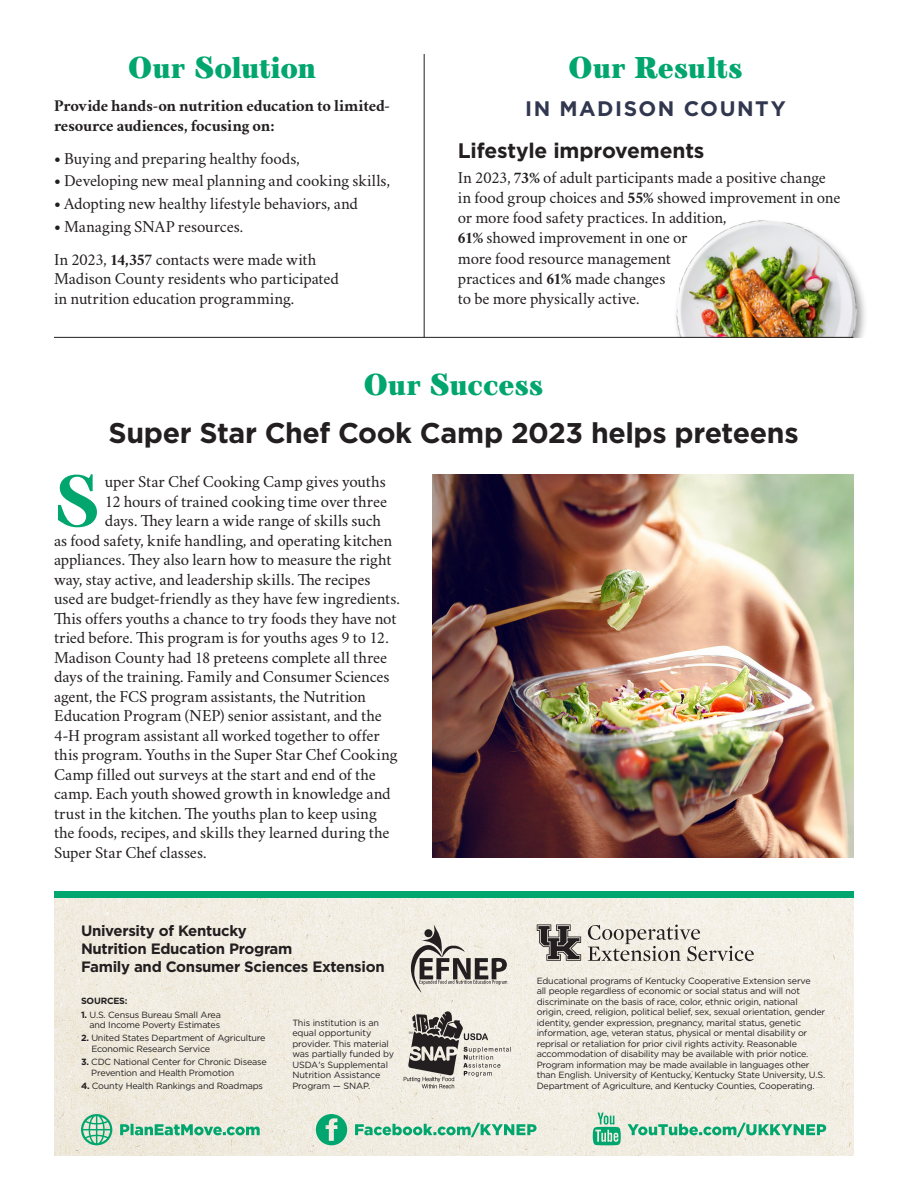
<style>
.page{position:relative;width:918px;height:1188px;background:#fff}
.page>*{position:absolute;margin:0;border:0;box-sizing:border-box;transform-origin:0 0}
.Body{font:700 72.15px "TT Barrels";color:#00a66e}
.Section_Heading{font:900 30px "TT Barrels";letter-spacing:-.005em;color:#00a66e}
.Headline{font:700 28.5px "Gotham";letter-spacing:-.015em;color:#231f20}
.Subhead{font:700 21px "Gotham";letter-spacing:-.01em;color:#231f20}
.Body_Front{font:700 21px "Gotham";letter-spacing:.07em;color:#31374e}
.Body-2{font:16.5px "Crimson";letter-spacing:-.005em;color:#231f20}
.Body_Front-2{font:16.5px/20.1px "Crimson";letter-spacing:-.01em;color:#231f20}
.Body_Front-3{font:700 16.5px "Crimson";letter-spacing:-.01em;color:#231f20}
.Credit_box_heading{font:700 15px "Gotham";letter-spacing:-.02em;color:#231f20}
.Sources{font:9px/10.5px "Gotham";letter-spacing:-.02em;color:#231f20}
.Sources-2{font:700 9px "Gotham";letter-spacing:-.02em;color:#231f20}
.s1{font-weight:700}
</style>
<div class="page">
<img style="left:54px;top:897px;width:799px;height:259px">
<div style="left:54px;top:891px;width:799px;height:6px;background:#00a66e"></div>
<img style="left:674px;top:220px;width:191px;height:118px">
<hr style="left:424px;top:54px;width:1px;height:283px;background:#231f20">
<hr style="left:54px;top:337px;width:799px;height:1px;background:#231f20">
<svg style="left:537px;top:924px;width:217px;height:37px;background:#c2beb6"></svg>
<svg style="left:316px;top:1114px;width:31px;height:31px"></svg>
<svg style="left:355px;top:1123px;width:182px;height:14px;background:#8fcfb2"></svg>
<svg style="left:120px;top:1124px;width:140px;height:11px;background:#72c6a3"></svg>
<svg style="left:81px;top:1114px;width:31px;height:31px"></svg>
<svg style="left:628px;top:1123px;width:198px;height:14px;background:#90d0b3"></svg>
<svg style="left:593px;top:1113px;width:28px;height:32px"></svg>
<svg style="left:404px;top:1011px;width:107px;height:77px;background:#b7b3ac"></svg>
<svg style="left:411px;top:924px;width:96px;height:68px;background:#bebab2"></svg>
<img style="left:432px;top:475px;width:421px;height:383px">
<p class="Section_Heading" style="left:128px;top:50px;width:189px">Our Solution</p>
<p class="Section_Heading" style="left:569px;top:50px;width:175px">Our Results</p>
<p class="Body_Front-3" style="left:54px;top:93px;width:338px">Provide hands-on nutrition education to limited-</p>
<p class="Body_Front" style="left:525px;top:95px;width:262px">IN MADISON COUNTY</p>
<p class="Body_Front-3" style="left:54px;top:113px;width:222px">resource audiences, focusing on:</p>
<p class="Body_Front-2" style="left:54px;top:147px;width:247px"><span class="s1">•</span> Buying and preparing healthy foods,</p>
<p class="Body_Front-2" style="left:54px;top:170px;width:338px"><span class="s1">•</span> Developing new meal planning and cooking skills,</p>
<p class="Body_Front-2" style="left:54px;top:193px;width:306px"><span class="s1">•</span> Adopting new healthy lifestyle behaviors, and</p>
<p class="Body_Front-2" style="left:54px;top:215px;width:191px"><span class="s1">•</span> Managing SNAP resources.</p>
<p class="Body_Front-2" style="left:54px;top:249px;width:286px;line-height:19.5px">In 2023, <span class="s1">14,357</span> contacts were made with<br>Madison County residents who participated in nutrition education programming.</p>
<p class="Subhead" style="left:458px;top:137px;width:248px">Lifestyle improvements</p>
<p class="Body_Front-2" style="left:458px;top:167px;width:384px">In 2023, <span class="s1">73%</span> of adult participants made a positive change in food group choices and <span class="s1">55%</span> showed improvement in one or more food safety practices. In addition,<br><span class="s1">61%</span> showed improvement in one or<br>more food resource management<br>practices and <span class="s1">61%</span> made changes<br>to be more physically active.</p>
<p class="Section_Heading" style="left:364px;top:367px;width:181px">Our Success</p>
<p class="Headline" style="left:108px;top:414px;width:692px">Super Star Chef Cook Camp 2023 helps preteens</p>
<p class="Body" style="left:54px;top:459px;width:47px">S</p>
<p class="Body-2" style="left:105px;top:471px;width:282px">uper Star Chef Cooking Camp gives youths</p>
<p class="Body-2" style="left:105px;top:490px;width:284px">12 hours of trained cooking time over three</p>
<p class="Body-2" style="left:105px;top:510px;width:278px">days. They learn a wide range of skills such</p>
<p class="Body-2" style="left:54px;top:529px;width:340px">as food safety, knife handling, and operating kitchen</p>
<p class="Body-2" style="left:54px;top:549px;width:339px">appliances. They also learn how to measure the right</p>
<p class="Body-2" style="left:54px;top:568px;width:318px">way, stay active, and leadership skills. The recipes</p>
<p class="Body-2" style="left:54px;top:588px;width:347px">used are budget-friendly as they have few ingredients.</p>
<p class="Body-2" style="left:54px;top:607px;width:344px">This offers youths a chance to try foods they have not</p>
<p class="Body-2" style="left:54px;top:627px;width:336px">tried before. This program is for youths ages 9 to 12.</p>
<p class="Body-2" style="left:54px;top:646px;width:335px">Madison County had 18 preteens complete all three</p>
<p class="Body-2" style="left:54px;top:666px;width:337px">days of the training. Family and Consumer Sciences</p>
<p class="Body-2" style="left:54px;top:685px;width:314px">agent, the FCS program assistants, the Nutrition</p>
<p class="Body-2" style="left:54px;top:705px;width:329px">Education Program (NEP) senior assistant, and the</p>
<p class="Body-2" style="left:54px;top:724px;width:327px">4-H program assistant all worked together to offer</p>
<p class="Body-2" style="left:54px;top:744px;width:345px">this program. Youths in the Super Star Chef Cooking</p>
<p class="Body-2" style="left:54px;top:763px;width:323px">Camp filled out surveys at the start and end of the</p>
<p class="Body-2" style="left:54px;top:783px;width:338px">camp. Each youth showed growth in knowledge and</p>
<p class="Body-2" style="left:54px;top:802px;width:324px">trust in the kitchen. The youths plan to keep using</p>
<p class="Body-2" style="left:54px;top:822px;width:337px">the foods, recipes, and skills they learned during the</p>
<p class="Body-2" style="left:54px;top:841px;width:154px">Super Star Chef classes.</p>
<p class="Credit_box_heading" style="left:81px;top:921px;width:167px">University of Kentucky</p>
<p class="Credit_box_heading" style="left:81px;top:939px;width:213px">Nutrition Education Program</p>
<p class="Credit_box_heading" style="left:81px;top:957px;width:305px">Family and Consumer Sciences Extension</p>
<p class="Sources-2" style="left:81px;top:995px;width:48px">SOURCES:</p>
<p class="Sources" style="left:81px;top:1009px;width:142px;text-align:right"><span class="s1">1.</span> U.S. Census Bureau Small Area and Income Poverty Estimates</p>
<p class="Sources" style="left:91px;top:1033px;width:176px;text-indent:-10px"><span class="s1">2.</span> United States Department of Agriculture<br>Economic Research Service</p>
<p class="Sources" style="left:91px;top:1056px;width:177px;text-indent:-10px"><span class="s1">3.</span> CDC National Center for Chronic Disease<br>Prevention and Health Promotion</p>
<p class="Sources" style="left:81px;top:1080px;width:184px"><span class="s1">4.</span> County Health Rankings and Roadmaps</p>
<p class="Sources" style="left:292px;top:1017px;width:103px">This institution is an equal opportunity provider. This material was partially funded by<br>USDA's Supplemental<br>Nutrition Assistance<br>Program — SNAP.</p>
<p class="Sources" style="left:537px;top:975px;width:290px">Educational programs of Kentucky Cooperative Extension serve<br>all people regardless of economic or social status and will not discriminate on the basis of race, color, ethnic origin, national origin, creed, religion, political belief, sex, sexual orientation, gender identity, gender expression, pregnancy, marital status, genetic information, age, veteran status, physical or mental disability or reprisal or retaliation for prior civil rights activity. Reasonable accommodation of disability may be available with prior notice.<br>Program information may be made available in languages other than English. University of Kentucky, Kentucky State University, U.S.<br>Department of Agriculture, and Kentucky Counties, Cooperating.</p>
</div>
